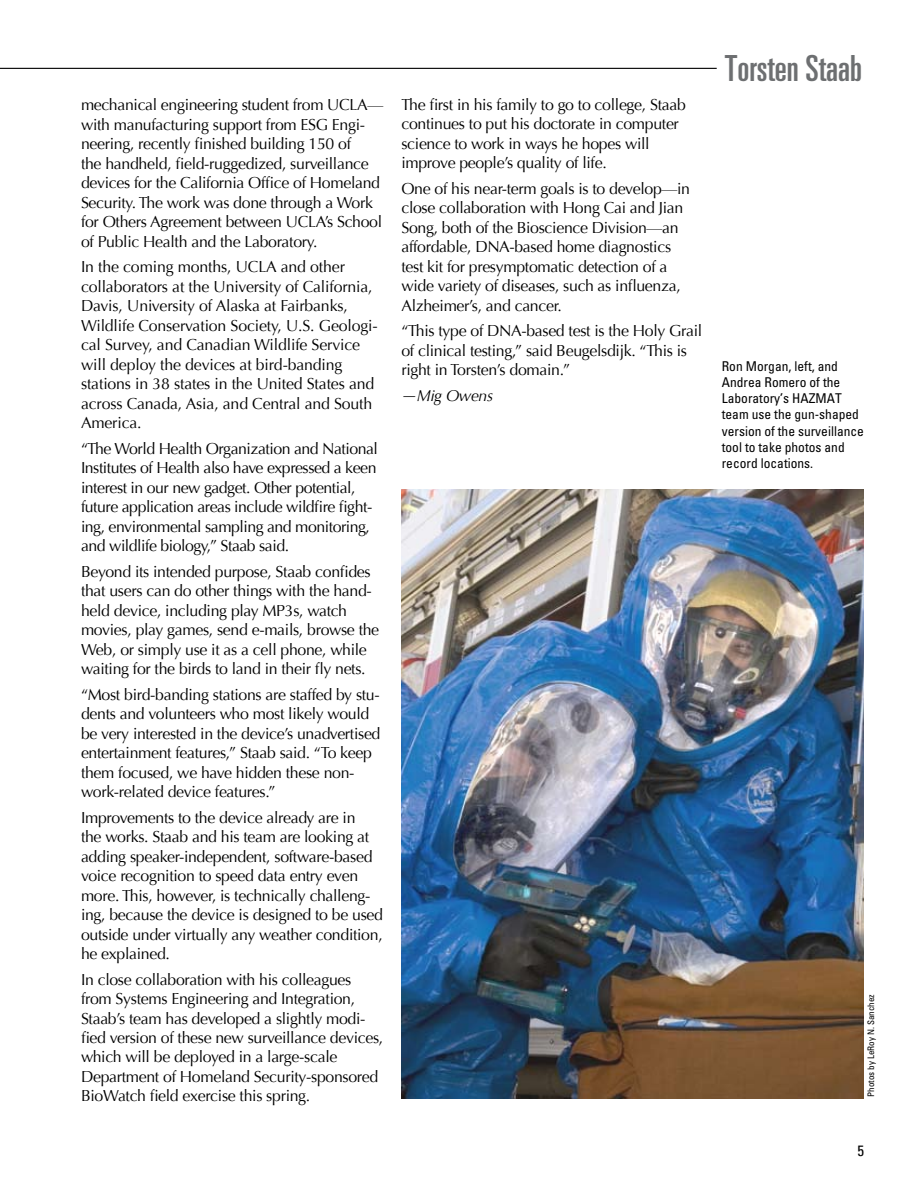
<style>
.page{position:relative;width:918px;height:1188px;background:#fff}
.page>*{position:absolute;margin:0;border:0;box-sizing:border-box;transform-origin:0 0}
.t1{font:ultra-condensed 36px "Univers";color:#6d6f71}
.t2{font:15.9px/19.5px "Optima";letter-spacing:-.02em;color:#000}
.t3{font:italic 15.9px "Optima";letter-spacing:-.02em;color:#000}
.t4{font:condensed 15px "Univers";color:#000}
.t5{font:condensed 13.5px/16.2px "Univers";color:#000}
.t6{font:condensed 9px "Univers";color:#000}
</style>
<div class="page">
<hr style="left:0;top:68px;width:717px;height:1px;background:#000">
<img style="left:401px;top:489px;width:463px;height:609px">
<p class="t2" style="left:81px;top:95px;width:304px">mechanical engineering student from UCLA— with manufacturing support from ESG Engi&shy;neering, recently finished building 150 of<br>the handheld, field-ruggedized, surveillance devices for the California Office of Homeland Security. The work was done through a Work for Others Agreement between UCLA’s School of Public Health and the Laboratory.</p>
<p class="t2" style="left:81px;top:257px;width:298px">In the coming months, UCLA and other collaborators at the University of California, Davis, University of Alaska at Fairbanks, Wildlife Conservation Society, U.S. Geologi&shy;cal Survey, and Canadian Wildlife Service will deploy the devices at bird-banding stations in 38 states in the United States and across Canada, Asia, and Central and South America.</p>
<p class="t2" style="left:81px;top:439px;width:299px">“The World Health Organization and National Institutes of Health also have expressed a keen interest in our new gadget. Other potential, future application areas include wildfire fight&shy;ing, environmental sampling and monitoring, and wildlife biology,” Staab said.</p>
<p class="t2" style="left:81px;top:562px;width:300px">Beyond its intended purpose, Staab confides that users can do other things with the hand&shy;held device, including play MP3s, watch movies, play games, send e-mails, browse the Web, or simply use it as a cell phone, while waiting for the birds to land in their fly nets.</p>
<p class="t2" style="left:81px;top:685px;width:301px">“Most bird-banding stations are staffed by stu&shy;dents and volunteers who most likely would be very interested in the device’s unadvertised entertainment features,” Staab said. “To keep them focused, we have hidden these non&shy;work-related device features.”</p>
<p class="t2" style="left:81px;top:808px;width:304px">Improvements to the device already are in<br>the works. Staab and his team are looking at adding speaker-independent, software-based voice recognition to speed data entry even more. This, however, is technically challeng&shy;ing, because the device is designed to be used outside under virtually any weather condition, he explained.</p>
<p class="t2" style="left:81px;top:970px;width:304px">In close collaboration with his colleagues from Systems Engineering and Integration, Staab’s team has developed a slightly modi&shy;fied version of these new surveillance devices, which will be deployed in a large-scale Department of Homeland Security-sponsored BioWatch field exercise this spring.</p>
<p class="t2" style="left:401px;top:95px;width:286px">The first in his family to go to college, Staab continues to put his doctorate in computer science to work in ways he hopes will improve people’s quality of life.</p>
<p class="t2" style="left:401px;top:179px;width:290px">One of his near-term goals is to develop—in close collaboration with Hong Cai and Jian Song, both of the Bioscience Division—an affordable, DNA-based home diagnostics test kit for presymptomatic detection of a wide variety of diseases, such as influenza, Alzheimer’s, and cancer.</p>
<p class="t2" style="left:401px;top:322px;width:302px">“This type of DNA-based test is the Holy Grail of clinical testing,” said Beugelsdijk. “This is right in Torsten’s domain.”</p>
<p class="t3" style="left:401px;top:386px;width:93px">—Mig Owens</p>
<h1 class="t1" style="left:725px;top:48px;width:139px">Torsten Staab</h1>
<p class="t5" style="left:722px;top:358px;width:144px">Ron Morgan, left, and<br>Andrea Romero of the<br>Laboratory’s HAZMAT team use the gun-shaped version of the surveillance tool to take photos and record locations.</p>
<p class="t6" style="left:865px;top:1097px;width:104px;rotate:-90deg">Photos by LeRoy N. Sanchez</p>
<p class="t4" style="left:857px;top:1141px;width:8px">5</p>
</div>
